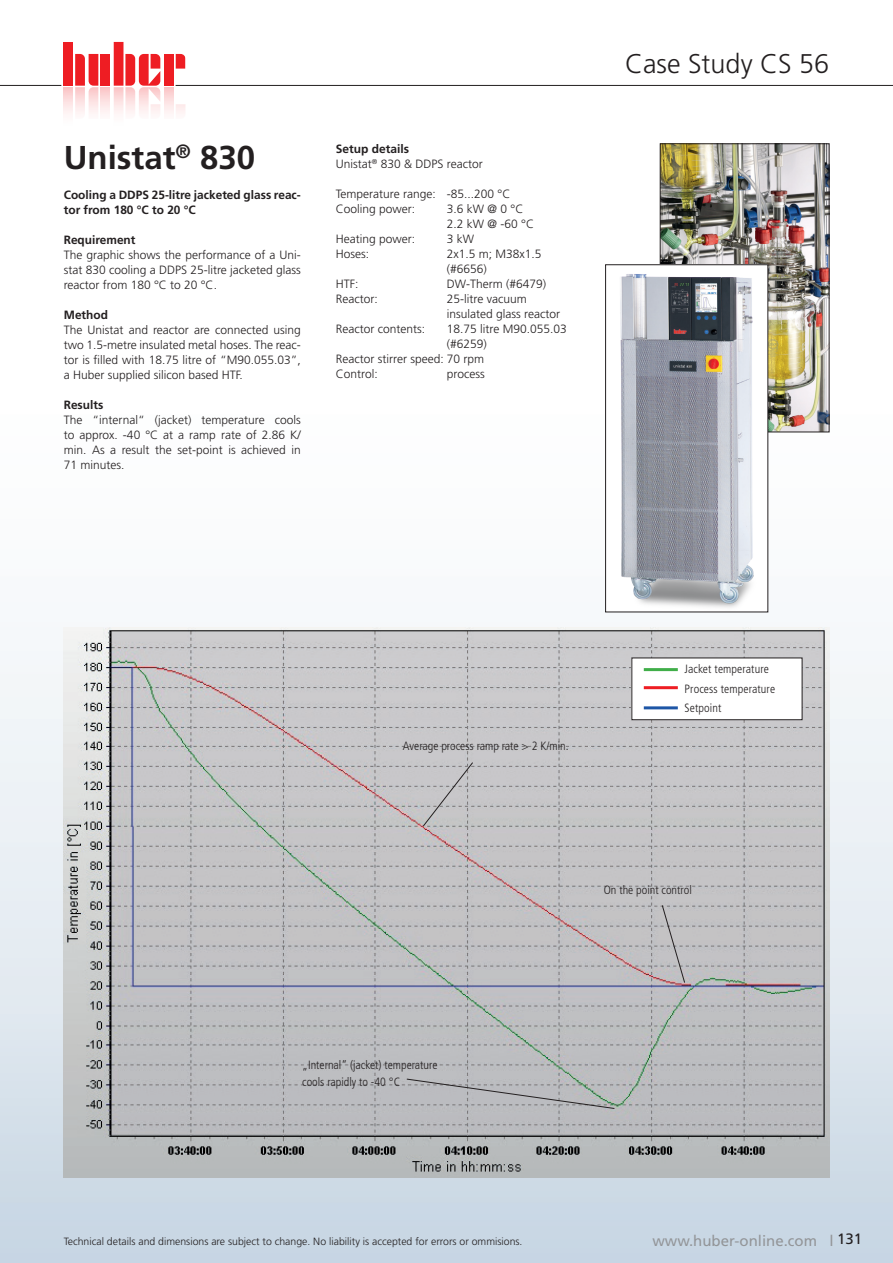
<style>
.page{position:relative;width:893px;height:1263px;background:#fff}
.page>*{position:absolute;margin:0;border:0;box-sizing:border-box;transform-origin:0 0}
.t1{font:700 33px "Frutiger LT Std";color:#231f20}
.t2{font:300 27px "Frutiger LT Std";color:#231f20}
.t3{font:15px "Frutiger LT Std";color:#939598}
.t4{font:300 12px/15px "Frutiger LT Std";color:#231f20}
.t5{font:300 condensed 12px/19.5px "Frutiger LT Std";color:#231f20}
.t6{font:700 12px/15px "Frutiger LT Std";color:#231f20}
.t7{font:300 10.5px "Frutiger LT Std";color:#231f20}
.s1{font-weight:700}
.s2{color:#231f20}
</style>
<div class="page">
<img style="left:0;top:238px;width:893px;height:1025px">
<div style="left:0;top:46px;width:381px;height:218px;background:#fff"></div>
<hr style="left:0;top:85px;width:893px;height:1px;background:#231f20">
<svg style="left:61px;top:42px;width:124px;height:72px"></svg>
<img style="left:64px;top:628px;width:765px;height:550px">
<svg style="left:422px;top:761px;width:52px;height:66px;background:#bfbec0"></svg>
<svg style="left:661px;top:904px;width:24px;height:79px;background:#b9b7b9"></svg>
<svg style="left:406px;top:1078px;width:209px;height:31px;background:#b2b3b6"></svg>
<div style="left:632px;top:658px;width:170px;height:62px;background:#fff"></div>
<div style="left:631px;top:657px;width:171px;height:63px;border:1px solid #231f20"></div>
<hr style="left:644px;top:668px;width:34px;height:3px;background:#40ae49">
<hr style="left:644px;top:686px;width:34px;height:3px;background:#ee1d23">
<hr style="left:644px;top:706px;width:34px;height:3px;background:#1e56a6">
<img style="left:662px;top:146px;width:165px;height:284px">
<div style="left:660px;top:144px;width:169px;height:288px;border:1px solid #231f20"></div>
<img style="left:607px;top:267px;width:159px;height:343px">
<div style="left:605px;top:265px;width:163px;height:347px;border:1px solid #231f20"></div>
<h1 class="t1" style="left:64px;top:138px;width:193px">Unistat<sup>®</sup> 830</h1>
<p class="t6" style="left:64px;top:187px;width:239px">Cooling a DDPS 25-litre jacketed glass reac&shy;tor from 180 °C to 20 °C</p>
<p class="t6" style="left:64px;top:232px;width:73px">Requirement</p>
<p class="t4" style="left:64px;top:247px;width:239px;text-align:justify">The graphic shows the performance of a Uni&shy;stat 830 cooling a DDPS 25-litre jacketed glass reactor from 180 °C to 20 °C.</p>
<p class="t6" style="left:64px;top:307px;width:46px">Method</p>
<p class="t4" style="left:64px;top:322px;width:239px;text-align:justify">The Unistat and reactor are connected using two 1.5-metre insulated metal hoses. The reac&shy;tor is filled with 18.75 litre of “M90.055.03”, a Huber supplied silicon based HTF.</p>
<p class="t6" style="left:64px;top:397px;width:41px">Results</p>
<p class="t4" style="left:64px;top:412px;width:239px;text-align:justify">The “internal“ (jacket) temperature cools to approx. -40 °C at a ramp rate of 2.86 K/ min. As a result the set-point is achieved in 71 minutes.</p>
<p class="t4" style="left:336px;top:142px;width:148px"><span class="s1">Setup details<br></span>Unistat<sup>®</sup> 830 &amp; DDPS reactor</p>
<p class="t4" style="left:336px;top:187px;width:176px">Temperature range: -85...200 °C<br>Cooling power:</p>
<p class="t4" style="left:447px;top:202px;width:89px">3.6 kW @ 0 °C<br>2.2 kW @ -60 °C</p>
<p class="t4" style="left:336px;top:232px;width:81px">Heating power:</p>
<p class="t4" style="left:447px;top:232px;width:29px">3 kW</p>
<p class="t4" style="left:336px;top:247px;width:35px">Hoses:</p>
<p class="t4" style="left:447px;top:247px;width:96px">2x1.5 m; M38x1.5 (#6656)</p>
<p class="t4" style="left:336px;top:277px;width:24px">HTF:</p>
<p class="t4" style="left:447px;top:277px;width:101px">DW-Therm (#6479)</p>
<p class="t4" style="left:336px;top:292px;width:43px">Reactor:</p>
<p class="t4" style="left:447px;top:292px;width:115px">25-litre vacuum insulated glass reactor</p>
<p class="t4" style="left:336px;top:322px;width:91px">Reactor contents:</p>
<p class="t4" style="left:447px;top:322px;width:121px">18.75 litre M90.055.03</p>
<p class="t4" style="left:447px;top:337px;width:42px">(#6259)</p>
<p class="t4" style="left:336px;top:352px;width:150px">Reactor stirrer speed: 70 rpm</p>
<p class="t4" style="left:336px;top:367px;width:43px">Control:</p>
<p class="t4" style="left:447px;top:367px;width:39px">process</p>
<h2 class="t2" style="left:625px;top:49px;width:206px">Case Study CS 56</h2>
<p class="t5" style="left:403px;top:737px;width:167px">Average process ramp rate &gt; 2 K/min.</p>
<p class="t5" style="left:684px;top:660px;width:92px">Jacket temperature<br>Process temperature<br>Setpoint</p>
<p class="t5" style="left:604px;top:880px;width:90px">On the point control</p>
<p class="t5" style="left:302px;top:1057px;width:137px;line-height:16.5px">„Internal“ (jacket) temperature cools rapidly to -40 °C</p>
<p class="t7" style="left:64px;top:1236px;width:460px">Technical details and dimensions are subject to change. No liability is accepted for errors or ommisions.</p>
<p class="t3" style="left:652px;top:1231px;width:211px">www.huber-online.com l <span class="s2">131</span></p>
</div>
